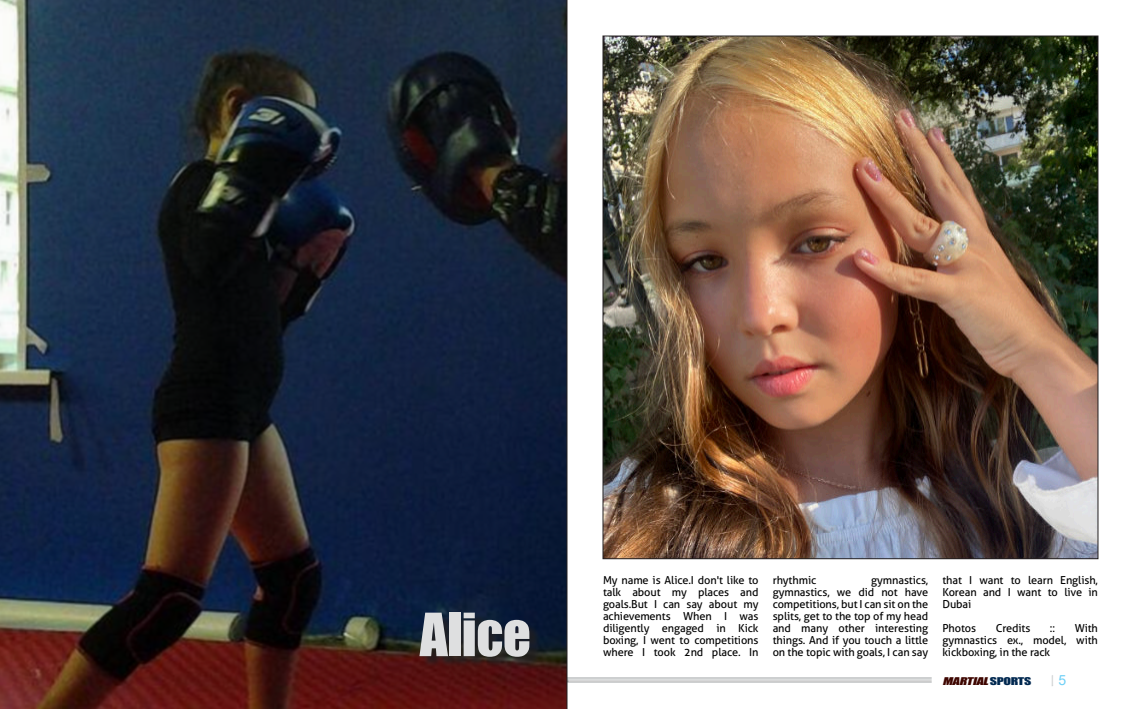
<style>
.page{position:relative;width:1134px;height:709px;background:#fff}
.page>*{position:absolute;margin:0;border:0;box-sizing:border-box;transform-origin:0 0}
.t1{font:55px "Impact";letter-spacing:-.01em;color:#dedfe0}
.t2{font:14px "Mission";color:#cdcfd0}
.t3{font:11px/12px "Aller";letter-spacing:-.01em;color:#000;text-align:justify}
.t4{font:italic 9.8px "Impact";color:#3e0600;scale:1.43 1}
.s1{font-style:normal;color:#002850}
.s2{font-family:"Arial";color:#6dcff6}
</style>
<div class="page">
<img style="left:567px;top:677px;width:364px;height:5px">
<svg style="left:0;top:0;width:567px;height:709px;background:#232736"></svg>
<img style="left:604px;top:37px;width:492px;height:520px">
<img style="left:420px;top:614px;width:121px;height:54px">
<h1 class="t1" style="left:420px;top:612px;width:113px">Alice</h1>
<p class="t3" style="left:603px;top:575px;width:157px">My name is Alice.I don't like to talk about my places and goals.But I can say about my achievements When I was diligently engaged in Kick boxing, I went to competitions where I took 2nd place. In</p>
<p class="t3" style="left:773px;top:575px;width:45px">rhythmic</p>
<p class="t3" style="left:773px;top:575px;width:157px;text-indent:99px">gymnastics, gymnastics, we did not have competitions, but I can sit on the splits, get to the top of my head and many other interesting things. And if you touch a little on the topic with goals, I can say</p>
<p class="t3" style="left:942px;top:575px;width:157px">that I want to learn English, Korean and I want to live in Dubai</p>
<p class="t3" style="left:942px;top:623px;width:157px;text-indent:132px">With gymnastics ex., model, with kickboxing, in the rack</p>
<p class="t3" style="left:942px;top:623px;width:35px">Photos</p>
<p class="t3" style="left:996px;top:623px;width:36px">Credits</p>
<p class="t3" style="left:1050px;top:623px;width:7px">::</p>
<p class="t4" style="left:943px;top:677px;width:64px">MARTIAL<span class="s1">SPORTS</span></p>
<p class="t2" style="left:1049px;top:672px;width:19px">|<span class="s2">5</span></p>
</div>
